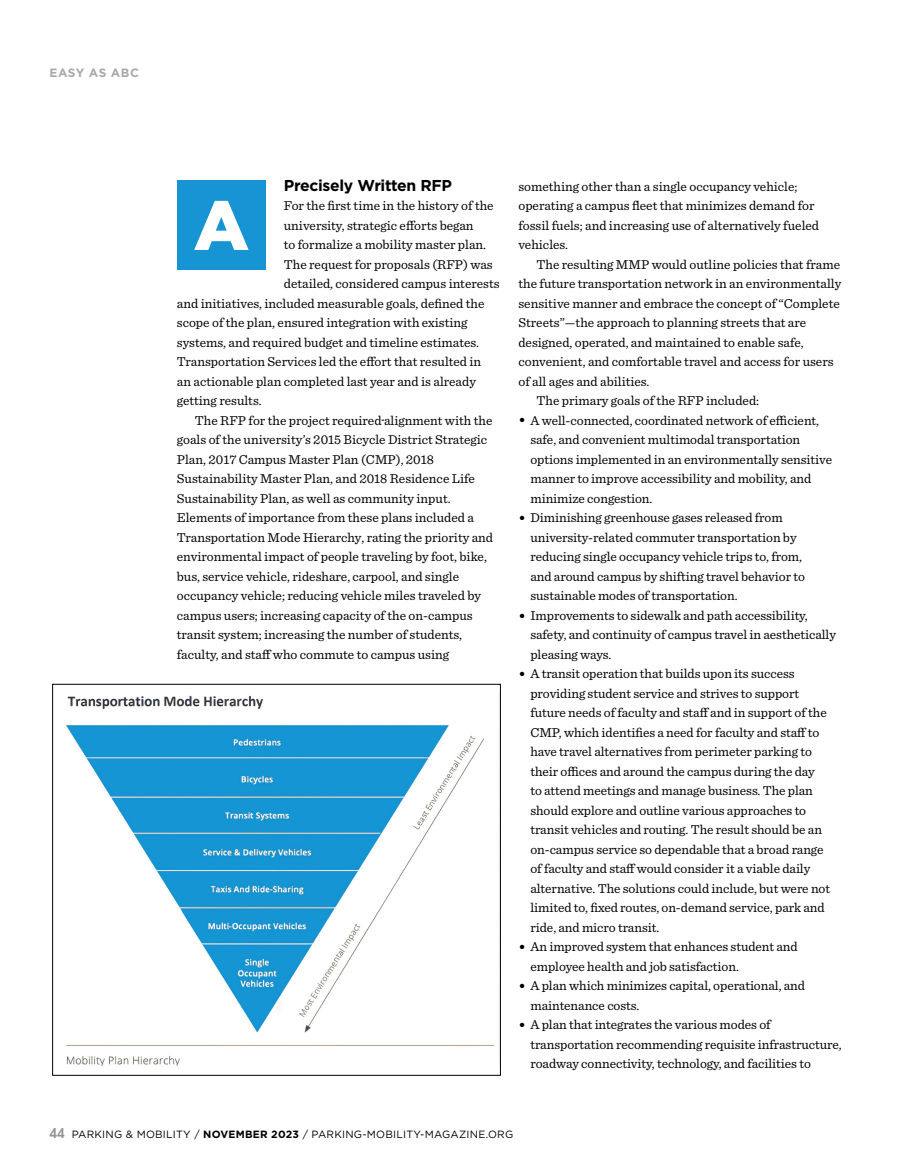
<style>
.page{position:relative;width:905px;height:1175px;background:#fff}
.page>*{position:absolute;margin:0;border:0;box-sizing:border-box;transform-origin:0 0}
.t1{font:900 69.6px "Gotham";color:#fff}
.Subhead{font:700 15.75px "Gotham";letter-spacing:-.02em;color:#000}
.Text_Feature_NI_bullet_hang{font:13.5px/19.5px "Sentinel";letter-spacing:-.005em;color:#000}
.Text_Feature{font:13.5px/19.5px "Sentinel";color:#000}
.Text_Feature_NI{font:13.5px "Sentinel";color:#000}
.t2{font:700 12px "Gotham";letter-spacing:.035em;color:#a7a9ac}
.t3{font:10.5px "Gotham";letter-spacing:.02em;color:#000}
.s1{font-family:"ITC Avant Garde Std";font-weight:600;font-size:13.5px;color:#939598}
.s2{font-weight:700}
</style>
<div class="page">
<div style="left:177px;top:180px;width:89px;height:90px;background:#1794d3"></div>
<img style="left:66px;top:695px;width:429px;height:371px">
<p class="t2" style="left:50px;top:65px;width:91px">EASY AS ABC</p>
<h3 class="Subhead" style="left:284px;top:174px;width:170px">Precisely Written RFP</h3>
<p class="Text_Feature_NI" style="left:284px;top:195px;width:211px">For the first time in the history of the</p>
<p class="Text_Feature_NI" style="left:284px;top:215px;width:191px">university, strategic efforts began</p>
<p class="Text_Feature_NI" style="left:284px;top:234px;width:204px">to formalize a mobility master plan.</p>
<p class="Text_Feature_NI" style="left:284px;top:254px;width:210px">The request for proposals (RFP) was</p>
<p class="Text_Feature_NI" style="left:284px;top:273px;width:217px">detailed, considered campus interests</p>
<p class="Text_Feature_NI" style="left:177px;top:293px;width:309px">and initiatives, included measurable goals, defined the</p>
<p class="Text_Feature_NI" style="left:177px;top:312px;width:292px">scope of the plan, ensured integration with existing</p>
<p class="Text_Feature_NI" style="left:177px;top:332px;width:304px">systems, and required budget and timeline estimates.</p>
<p class="Text_Feature_NI" style="left:177px;top:351px;width:306px">Transportation Services led the effort that resulted in</p>
<p class="Text_Feature_NI" style="left:177px;top:371px;width:300px">an actionable plan completed last year and is already</p>
<p class="Text_Feature_NI" style="left:177px;top:390px;width:86px">getting results.</p>
<p class="Text_Feature" style="left:177px;top:409px;width:318px;text-indent:18px">The RFP for the project required alignment with the goals of the university’s 2015 Bicycle District Strategic Plan, 2017 Campus Master Plan (CMP), 2018<br>Sustainability Master Plan, and 2018 Residence Life Sustainability Plan, as well as community input.<br>Elements of importance from these plans included a Transportation Mode Hierarchy, rating the priority and environmental impact of people traveling by foot, bike, bus, service vehicle, rideshare, carpool, and single occupancy vehicle; reducing vehicle miles traveled by campus users; increasing capacity of the on-campus transit system; increasing the number of students, faculty, and staff who commute to campus using</p>
<p class="t1" style="left:194px;top:177px;width:57px">A</p>
<p class="Text_Feature" style="left:518px;top:175px;width:302px">something other than a single occupancy vehicle; operating a campus fleet that minimizes demand for fossil fuels; and increasing use of alternatively fueled vehicles.</p>
<p class="Text_Feature" style="left:518px;top:253px;width:324px;text-indent:18px">The resulting MMP would outline policies that frame the future transportation network in an environmentally sensitive manner and embrace the concept of “Complete Streets”—the approach to planning streets that are designed, operated, and maintained to enable safe, convenient, and comfortable travel and access for users of all ages and abilities.</p>
<p class="Text_Feature" style="left:536px;top:390px;width:224px">The primary goals of the RFP included:</p>
<p class="Text_Feature_NI_bullet_hang" style="left:530px;top:409px;width:303px;text-indent:-10px">● A well-connected, coordinated network of efficient, safe, and convenient multimodal transportation options implemented in an environmentally sensitive manner to improve accessibility and mobility, and minimize congestion.</p>
<p class="Text_Feature_NI_bullet_hang" style="left:530px;top:507px;width:276px;text-indent:-10px">● Diminishing greenhouse gases released from university-related commuter transportation by reducing single occupancy vehicle trips to, from, and around campus by shifting travel behavior to sustainable modes of transportation.</p>
<p class="Text_Feature_NI_bullet_hang" style="left:530px;top:604px;width:307px;text-indent:-10px">● Improvements to sidewalk and path accessibility, safety, and continuity of campus travel in aesthetically pleasing ways.</p>
<p class="Text_Feature_NI_bullet_hang" style="left:530px;top:663px;width:301px;text-indent:-10px">● A transit operation that builds upon its success providing student service and strives to support future needs of faculty and staff and in support of the CMP, which identifies a need for faculty and staff to have travel alternatives from perimeter parking to their offices and around the campus during the day<br>to attend meetings and manage business. The plan should explore and outline various approaches to transit vehicles and routing. The result should be an on-campus service so dependable that a broad range of faculty and staff would consider it a viable daily alternative. The solutions could include, but were not limited to, fixed routes, on-demand service, park and ride, and micro transit.</p>
<p class="Text_Feature_NI_bullet_hang" style="left:530px;top:936px;width:269px;text-indent:-10px">● An improved system that enhances student and employee health and job satisfaction.</p>
<p class="Text_Feature_NI_bullet_hang" style="left:530px;top:975px;width:276px;text-indent:-10px">● A plan which minimizes capital, operational, and maintenance costs.</p>
<p class="Text_Feature_NI_bullet_hang" style="left:530px;top:1014px;width:313px;text-indent:-10px">● A plan that integrates the various modes of transportation recommending requisite infrastructure, roadway connectivity, technology, and facilities to</p>
<p class="t3" style="left:50px;top:1127px;width:465px"><span class="s1">44</span> PARKING &amp; MOBILITY / <span class="s2">NOVEMBER 2023</span> / PARKING-MOBILITY-MAGAZINE.ORG</p>
</div>
